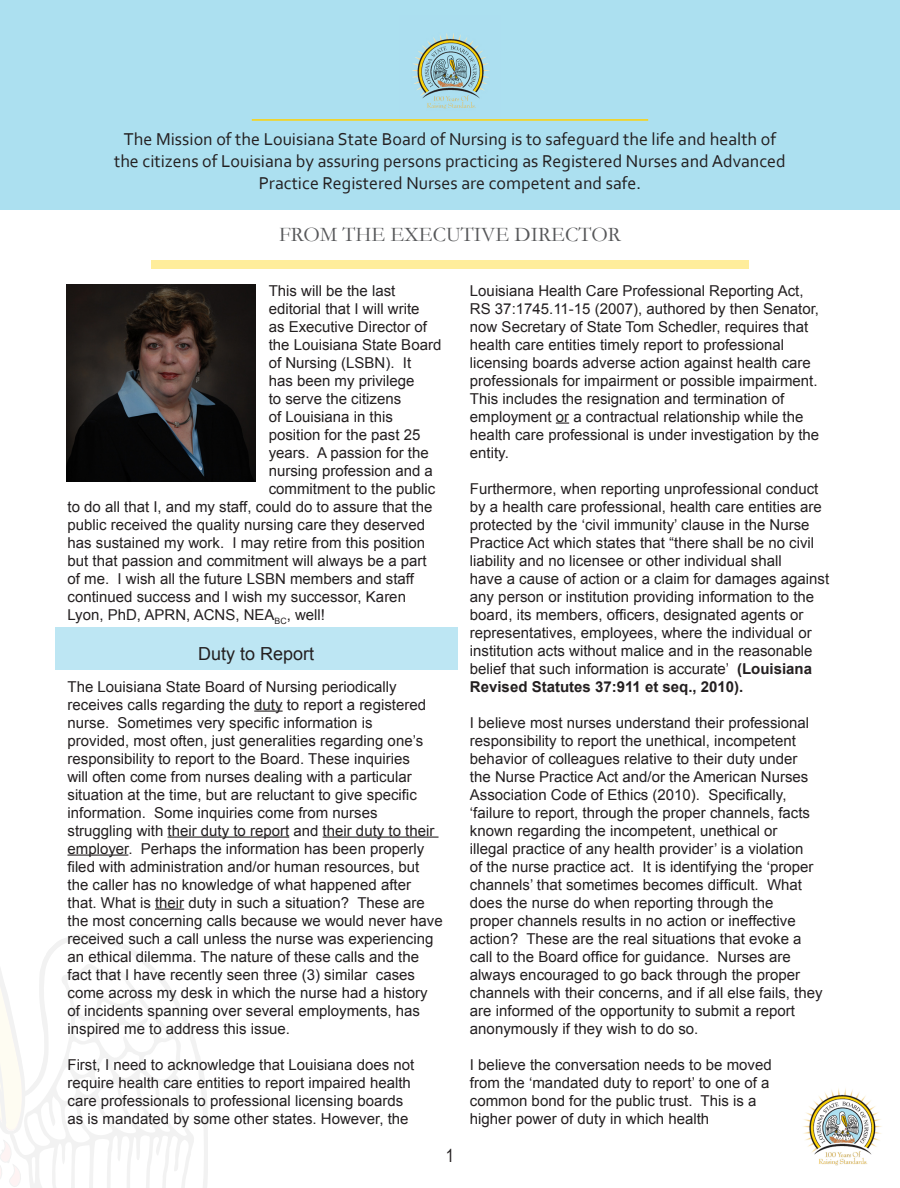
<style>
.page{position:relative;width:900px;height:1188px;background:#fff}
.page>*{position:absolute;margin:0;border:0;box-sizing:border-box;transform-origin:0 0}
.t1{font:21px "Garamond";color:#57585a}
.t2{font:18px/21.6px "Corbel";color:#231f20;text-align:center}
.t3{font:18px "Arial";color:#231f20}
.t4{font:18px "Arial Narrow";color:#231f20}
.t5{font:15px/18px "Arial";color:#231f20}
.s1{font-weight:700}
</style>
<div class="page">
<svg style="left:127px;top:946px;width:81px;height:242px"></svg>
<svg style="left:0;top:935px;width:127px;height:253px"></svg>
<div style="left:0;top:0;width:900px;height:210px;background:#ace0f0"></div>
<hr style="left:252px;top:119px;width:396px;height:2px;background:#ffd204">
<img style="left:412px;top:33px;width:77px;height:76px">
<img style="left:803px;top:1088px;width:79px;height:78px">
<div style="left:151px;top:261px;width:598px;height:8px;background:#ffed9b"></div>
<svg style="left:254px;top:711px;width:29px;height:1px"></svg>
<hr style="left:168px;top:837px;width:121px;height:1px;background:#231f20">
<hr style="left:323px;top:837px;width:116px;height:1px;background:#231f20">
<hr style="left:68px;top:855px;width:60px;height:1px;background:#231f20">
<svg style="left:155px;top:909px;width:29px;height:1px"></svg>
<svg style="left:556px;top:423px;width:13px;height:1px"></svg>
<img style="left:66px;top:285px;width:189px;height:196px">
<div style="left:55px;top:627px;width:403px;height:42px;background:#bde6f3"></div>
<p class="t2" style="left:114px;top:128px;width:673px">The Mission of the Louisiana State Board of Nursing is to safeguard the life and health of the citizens of Louisiana by assuring persons practicing as Registered Nurses and Advanced<br>Practice Registered Nurses are competent and safe.</p>
<p class="t1" style="left:279px;top:221px;width:343px">FROM THE EXECUTIVE DIRECTOR</p>
<p class="t5" style="left:269px;top:281px;width:128px">This will be the last</p>
<p class="t5" style="left:269px;top:299px;width:152px">editorial that I will write</p>
<p class="t5" style="left:269px;top:317px;width:160px">as Executive Director of</p>
<p class="t5" style="left:269px;top:335px;width:174px">the Louisiana State Board</p>
<p class="t5" style="left:269px;top:353px;width:144px">of Nursing (LSBN). It</p>
<p class="t5" style="left:269px;top:371px;width:147px">has been my privilege</p>
<p class="t5" style="left:269px;top:389px;width:134px">to serve the citizens</p>
<p class="t5" style="left:269px;top:407px;width:126px">of Louisiana in this</p>
<p class="t5" style="left:269px;top:425px;width:153px">position for the past 25</p>
<p class="t5" style="left:269px;top:443px;width:162px">years. A passion for the</p>
<p class="t5" style="left:269px;top:461px;width:166px">nursing profession and a</p>
<p class="t5" style="left:269px;top:479px;width:168px">commitment to the public</p>
<p class="t5" style="left:68px;top:497px;width:366px">to do all that I, and my staff, could do to assure that the</p>
<p class="t5" style="left:68px;top:515px;width:359px">public received the quality nursing care they deserved</p>
<p class="t5" style="left:68px;top:533px;width:359px">has sustained my work. I may retire from this position</p>
<p class="t5" style="left:68px;top:551px;width:361px">but that passion and commitment will always be a part</p>
<p class="t5" style="left:68px;top:569px;width:348px">of me. I wish all the future LSBN members and staff</p>
<p class="t5" style="left:68px;top:587px;width:340px">continued success and I wish my successor, Karen</p>
<p class="t5" style="left:68px;top:605px;width:259px">Lyon, PhD, APRN, ACNS, NEA<sub>BC</sub>, well!</p>
<p class="t3" style="left:198px;top:642px;width:118px">Duty to Report</p>
<p class="t5" style="left:68px;top:677px;width:377px">The Louisiana State Board of Nursing periodically receives calls regarding the duty to report a registered nurse. Sometimes very specific information is<br>provided, most often, just generalities regarding one’s responsibility to report to the Board. These inquiries<br>will often come from nurses dealing with a particular situation at the time, but are reluctant to give specific information. Some inquiries come from nurses struggling with their duty to report and their duty to their employer. Perhaps the information has been properly filed with administration and/or human resources, but the caller has no knowledge of what happened after that. What is their duty in such a situation? These are the most concerning calls because we would never have received such a call unless the nurse was experiencing an ethical dilemma. The nature of these calls and the fact that I have recently seen three (3) similar cases come across my desk in which the nurse had a history of incidents spanning over several employments, has inspired me to address this issue.</p>
<p class="t5" style="left:68px;top:1055px;width:348px">First, I need to acknowledge that Louisiana does not require health care entities to report impaired health care professionals to professional licensing boards as is mandated by some other states. However, the</p>
<p class="t4" style="left:446px;top:1142px;width:10px">1</p>
<p class="t5" style="left:470px;top:281px;width:351px">Louisiana Health Care Professional Reporting Act, RS 37:1745.11-15 (2007), authored by then Senator, now Secretary of State Tom Schedler, requires that health care entities timely report to professional licensing boards adverse action against health care professionals for impairment or possible impairment.<br>This includes the resignation and termination of employment or a contractual relationship while the health care professional is under investigation by the entity.</p>
<p class="t5" style="left:470px;top:479px;width:353px">Furthermore, when reporting unprofessional conduct by a health care professional, health care entities are protected by the ‘civil immunity’ clause in the Nurse Practice Act which states that “there shall be no civil liability and no licensee or other individual shall</p>
<p class="t5" style="left:470px;top:569px;width:361px">have a cause of action or a claim for damages against any person or institution providing information to the board, its members, officers, designated agents or</p>
<p class="t5" style="left:470px;top:623px;width:344px;text-align:justify">representatives, employees, where the individual or institution acts without malice and in the reasonable belief that such information is accurate’ <span class="s1">(Louisiana Revised Statutes 37:911 et seq., 2010).</span></p>
<p class="t5" style="left:470px;top:713px;width:354px">I believe most nurses understand their professional responsibility to report the unethical, incompetent behavior of colleagues relative to their duty under<br>the Nurse Practice Act and/or the American Nurses Association Code of Ethics (2010). Specifically, ‘failure to report, through the proper channels, facts known regarding the incompetent, unethical or<br>illegal practice of any health provider’ is a violation<br>of the nurse practice act. It is identifying the ‘proper channels’ that sometimes becomes difficult. What does the nurse do when reporting through the<br>proper channels results in no action or ineffective action? These are the real situations that evoke a call to the Board office for guidance. Nurses are always encouraged to go back through the proper channels with their concerns, and if all else fails, they are informed of the opportunity to submit a report anonymously if they wish to do so.</p>
<p class="t5" style="left:470px;top:1055px;width:303px">I believe the conversation needs to be moved from the ‘mandated duty to report’ to one of a common bond for the public trust. This is a higher power of duty in which health</p>
</div>
